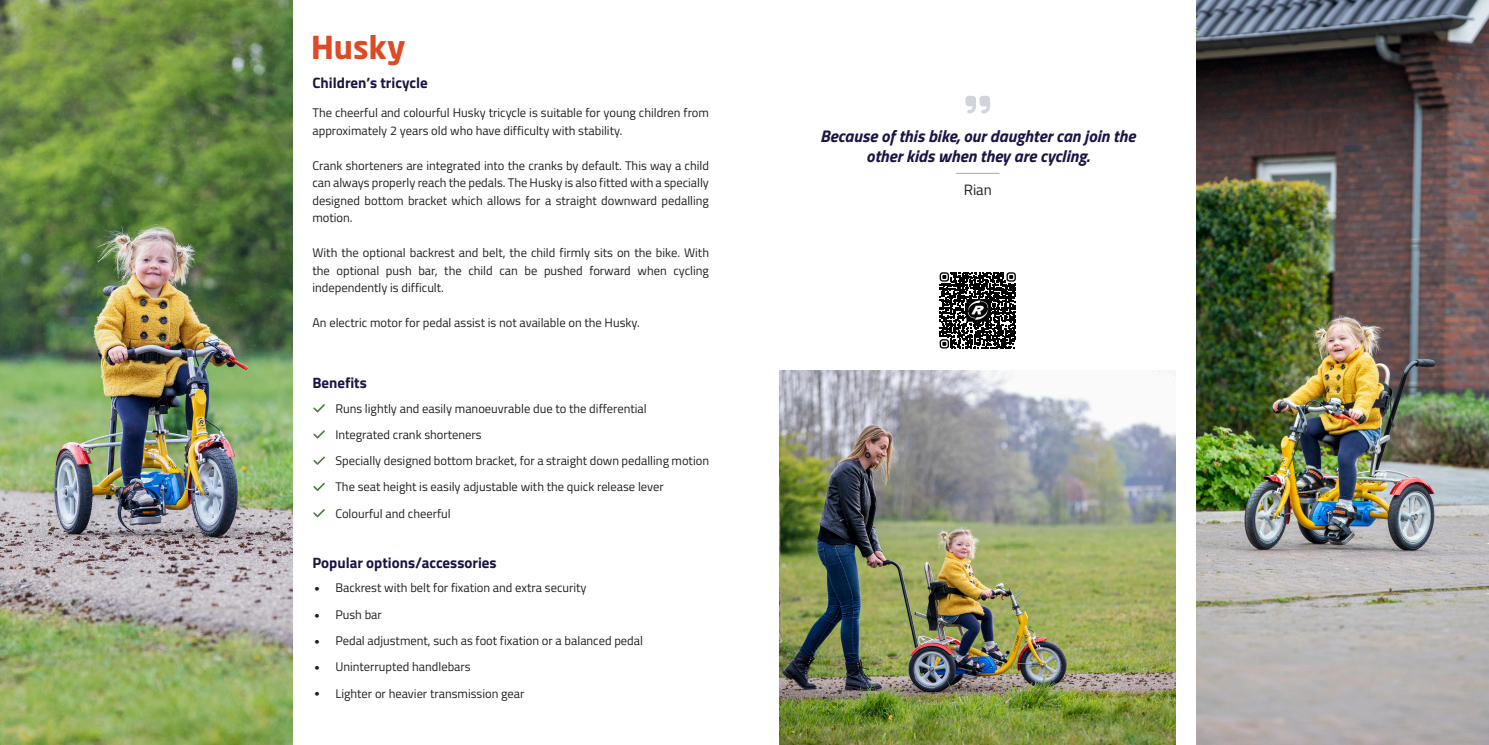
<style>
.page{position:relative;width:1489px;height:745px;background:#fff}
.page>*{position:absolute;margin:0;border:0;box-sizing:border-box;transform-origin:0 0}
.Titel{font:700 31.25px "Neo Sans VR";color:#dc4a26}
.Citaat{font:italic 700 16.88px "Titillium Web";color:#1d1344}
.Tussenkopje{font:700 15px "Titillium Web";color:#1d1344}
.Citaat-2{font:15px "Titillium Web";color:#231f20}
.Gewone_tekst{font:12.5px/17.5px "Titillium Web";color:#231f20;text-align:justify}
.Voordelen_en_opties{font:12.5px "Titillium Web";color:#231f20}
</style>
<div class="page">
<img style="left:0;top:0;width:292px;height:744px">
<img style="left:1196px;top:0;width:292px;height:744px">
<img style="left:780px;top:370px;width:395px;height:374px">
<svg style="left:313px;top:404px;width:12px;height:8px"></svg>
<svg style="left:313px;top:430px;width:12px;height:8px"></svg>
<svg style="left:313px;top:456px;width:12px;height:8px"></svg>
<svg style="left:313px;top:482px;width:12px;height:8px"></svg>
<svg style="left:313px;top:509px;width:12px;height:8px"></svg>
<svg style="left:965px;top:96px;width:25px;height:17px"></svg>
<hr style="left:955px;top:173px;width:44px;height:1px;background:#afa2be">
<div style="left:936px;top:269px;width:82px;height:82px;background:linear-gradient(to right,#fff,#fff)"></div>
<svg style="left:939px;top:272px;width:76px;height:76px"></svg>
<p class="Titel" style="left:311px;top:35px;width:96px">Husky</p>
<p class="Tussenkopje" style="left:312px;top:71px;width:117px">Children’s tricycle</p>
<p class="Gewone_tekst" style="left:312px;top:103px;width:398px">The cheerful and colourful Husky tricycle is suitable for young children from approximately 2 years old who have difficulty with stability.</p>
<p class="Gewone_tekst" style="left:312px;top:156px;width:398px">Crank shorteners are integrated into the cranks by default. This way a child can always properly reach the pedals. The Husky is also fitted with a specially designed bottom bracket which allows for a straight downward pedalling motion.</p>
<p class="Gewone_tekst" style="left:312px;top:243px;width:398px">With the optional backrest and belt, the child firmly sits on the bike. With the optional push bar, the child can be pushed forward when cycling independently is difficult.</p>
<p class="Gewone_tekst" style="left:312px;top:313px;width:329px">An electric motor for pedal assist is not available on the Husky.</p>
<p class="Tussenkopje" style="left:312px;top:371px;width:56px">Benefits</p>
<p class="Voordelen_en_opties" style="left:335px;top:399px;width:313px">Runs lightly and easily manoeuvrable due to the differential</p>
<p class="Voordelen_en_opties" style="left:335px;top:425px;width:148px">Integrated crank shorteners</p>
<p class="Voordelen_en_opties" style="left:335px;top:451px;width:375px">Specially designed bottom bracket, for a straight down pedalling motion</p>
<p class="Voordelen_en_opties" style="left:335px;top:477px;width:330px">The seat height is easily adjustable with the quick release lever</p>
<p class="Voordelen_en_opties" style="left:335px;top:504px;width:117px">Colourful and cheerful</p>
<p class="Tussenkopje" style="left:312px;top:551px;width:186px">Popular options/accessories</p>
<p class="Voordelen_en_opties" style="left:335px;top:578px;width:253px">Backrest with belt for fixation and extra security</p>
<p class="Voordelen_en_opties" style="left:335px;top:604px;width:48px">Push bar</p>
<p class="Voordelen_en_opties" style="left:335px;top:631px;width:309px">Pedal adjustment, such as foot fixation or a balanced pedal</p>
<p class="Voordelen_en_opties" style="left:335px;top:657px;width:137px">Uninterrupted handlebars</p>
<p class="Voordelen_en_opties" style="left:335px;top:683px;width:191px">Lighter or heavier transmission gear</p>
<p class="Citaat" style="left:820px;top:123px;width:317px">Because of this bike, our daughter can join the</p>
<p class="Citaat" style="left:866px;top:143px;width:224px">other kids when they are cycling.</p>
<p class="Citaat-2" style="left:963px;top:179px;width:30px">Rian</p>
</div>
